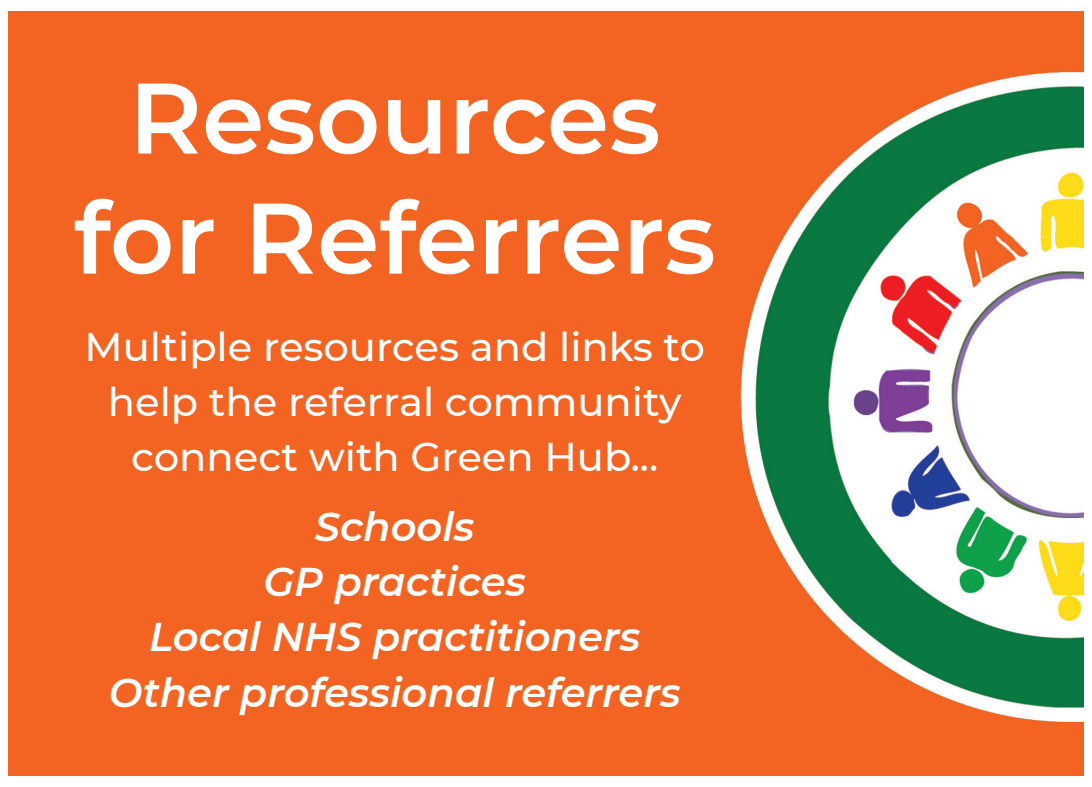
<style>
.page{position:relative;width:1092px;height:787px;background:#fff}
.page>*{position:absolute;margin:0;border:0;box-sizing:border-box;transform-origin:0 0}
.t1{font:600 100px/120px "Montserrat";color:#fff;text-align:center}
.t2{font:500 40px/55px "Montserrat";color:#fff;text-align:center}
.t3{font:italic 600 40px "Montserrat";color:#fff}
</style>
<div class="page">
<img style="left:8px;top:12px;width:1075px;height:763px">
<p class="t1" style="left:74px;top:54px;width:643px">Resources for Referrers</p>
<p class="t2" style="left:85px;top:318px;width:621px">Multiple resources and links to help the referral community connect with Green Hub...</p>
<p class="t3" style="left:315px;top:499px;width:161px">Schools</p>
<p class="t3" style="left:263px;top:554px;width:264px">GP practices</p>
<p class="t3" style="left:149px;top:609px;width:492px">Local NHS practitioners</p>
<p class="t3" style="left:109px;top:664px;width:573px">Other professional referrers</p>
</div>
